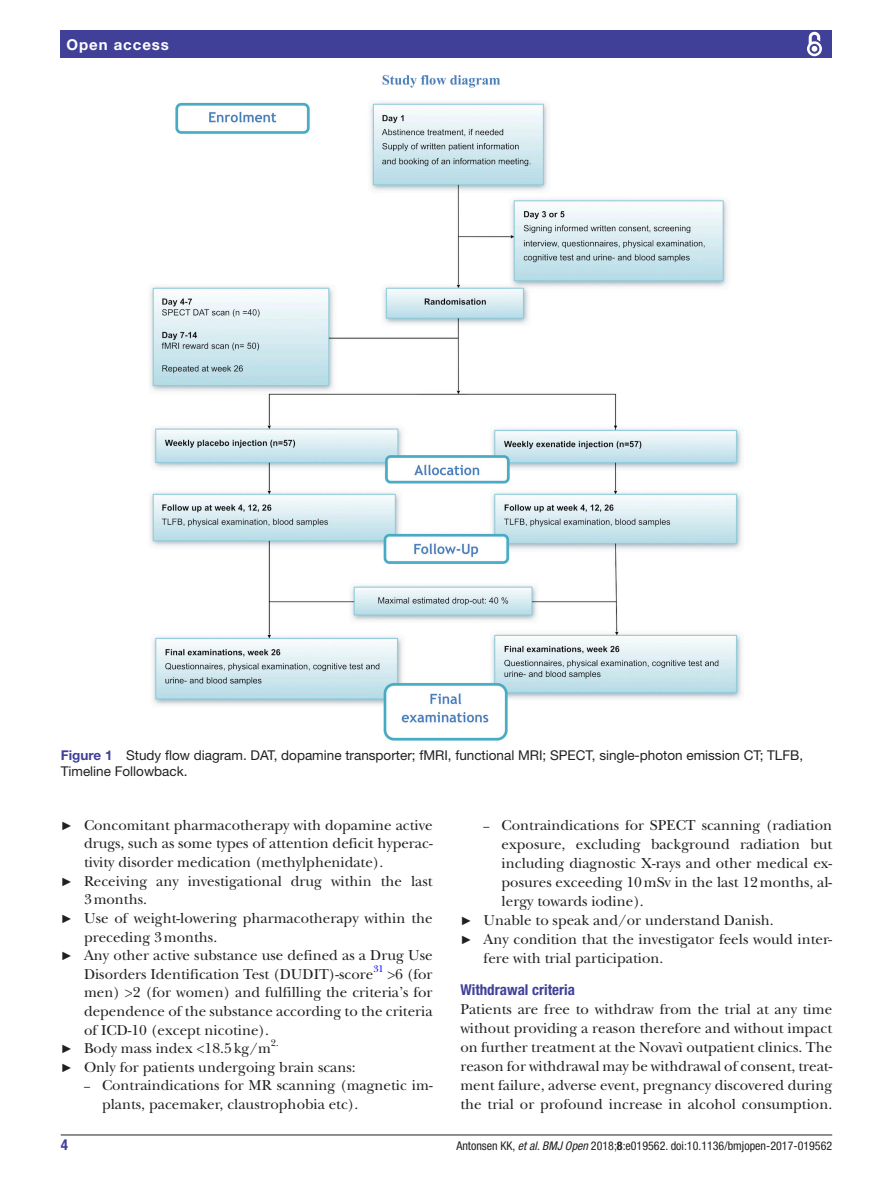
<style>
.page{position:relative;width:893px;height:1191px;background:#fff}
.page>*{position:absolute;margin:0;border:0;box-sizing:border-box;transform-origin:0 0}
.t1{font:15px/19px "New Baskerville";color:#231f20}
.t2{font:700 condensed 15px "Helvetica Neue LT Std";color:#414099}
.t3{font:700 15px "Helvetica Neue LT Std";letter-spacing:.065em;color:#fff}
.t4{font:13.5px/16.2px "Helvetica Neue LT Std";color:#231f20}
.t5{font:condensed 12px "Helvetica Neue LT Std";color:#231f20}
.t6{font:9.9px "New Baskerville";color:#00f}
.t7{font:9.9px "New Baskerville";color:#231f20}
.s1{font-weight:700;color:#414099}
.s2{font-family:"Arial";font-size:12px}
.s3{font-size:12px}
.s4{font-style:italic}
.s5{font-weight:700}
</style>
<div class="page">
<hr style="left:61px;top:1134px;width:771px;height:1px;background:#231f20">
<div style="left:61px;top:31px;width:771px;height:27px;background:#414099"></div>
<svg style="left:807px;top:31px;width:15px;height:26px"></svg>
<img style="left:150px;top:75px;width:592px;height:666px">
<p class="t3" style="left:66px;top:35px;width:104px">Open access</p>
<p class="t4" style="left:61px;top:747px;width:744px"><span class="s1">Figure 1</span> Study flow diagram. DAT, dopamine transporter; fMRI, functional MRI; SPECT, single-photon emission CT; TLFB,<br>Timeline Followback.</p>
<p class="t1" style="left:61px;top:815px;width:373px"><span class="s2">►</span> Concomitant pharmacotherapy with dopamine active</p>
<p class="t1" style="left:84px;top:834px;width:350px">drugs, such as some types of attention deficit hyperac-</p>
<p class="t1" style="left:84px;top:852px;width:301px">tivity disorder medication (methylphenidate).</p>
<p class="t1" style="left:61px;top:871px;width:373px"><span class="s2">►</span> Receiving any investigational drug within the last</p>
<p class="t1" style="left:84px;top:890px;width:65px">3months.</p>
<p class="t1" style="left:61px;top:908px;width:373px"><span class="s2">►</span> Use of weight-lowering pharmacotherapy within the</p>
<p class="t1" style="left:84px;top:927px;width:135px">preceding 3months.</p>
<p class="t1" style="left:61px;top:945px;width:373px"><span class="s2">►</span> Any other active substance use defined as a Drug Use</p>
<p class="t1" style="left:84px;top:964px;width:291px">Disorders Identification Test (DUDIT)-score</p>
<p class="t6" style="left:373px;top:963px;width:12px">31</p>
<p class="t1" style="left:387px;top:964px;width:47px">&gt;6 (for</p>
<p class="t1" style="left:84px;top:983px;width:350px">men) &gt;2 (for women) and fulfilling the criteria’s for</p>
<p class="t1" style="left:84px;top:1001px;width:350px">dependence of the substance according to the criteria</p>
<p class="t1" style="left:84px;top:1020px;width:187px">of ICD-10 (except nicotine).</p>
<p class="t1" style="left:61px;top:1039px;width:212px"><span class="s2">►</span> Body mass index &lt;18.5kg/m</p>
<p class="t7" style="left:271px;top:1037px;width:9px">2.</p>
<p class="t1" style="left:61px;top:1057px;width:297px"><span class="s2">►</span> Only for patients undergoing brain scans:</p>
<p class="t1" style="left:102px;top:1076px;width:332px;line-height:18.6px;text-indent:-18px"><span class="s3">–</span> Contraindications for MR scanning (magnetic im&shy;plants, pacemaker, claustrophobia etc).</p>
<p class="t1" style="left:484px;top:815px;width:350px"><span class="s3">–</span> Contraindications for SPECT scanning (radiation</p>
<p class="t1" style="left:502px;top:834px;width:332px">exposure, excluding background radiation but</p>
<p class="t1" style="left:502px;top:853px;width:332px">including diagnostic X-rays and other medical ex-</p>
<p class="t1" style="left:502px;top:872px;width:332px">posures exceeding 10mSv in the last 12months, al-</p>
<p class="t1" style="left:502px;top:891px;width:144px">lergy towards iodine).</p>
<p class="t1" style="left:460px;top:910px;width:315px"><span class="s2">►</span> Unable to speak and/or understand Danish.</p>
<p class="t1" style="left:460px;top:929px;width:373px"><span class="s2">►</span> Any condition that the investigator feels would inter-</p>
<p class="t1" style="left:484px;top:948px;width:181px">fere with trial participation.</p>
<p class="t2" style="left:460px;top:980px;width:116px">Withdrawal criteria</p>
<p class="t1" style="left:460px;top:999px;width:373px;text-align:justify">Patients are free to withdraw from the trial at any time without providing a reason therefore and without impact on further treatment at the Novavì outpatient clinics. The reason for withdrawal may be withdrawal of consent, treat&shy;ment failure, adverse event, pregnancy discovered during the trial or profound increase in alcohol consumption.</p>
<p class="t2" style="left:61px;top:1135px;width:9px">4</p>
<p class="t5" style="left:456px;top:1138px;width:377px">Antonsen KK, <span class="s4">et al</span>. <span class="s4">BMJ Open</span> 2018;<span class="s5">8</span>:e019562. doi:10.1136/bmjopen-2017-019562</p>
</div>
